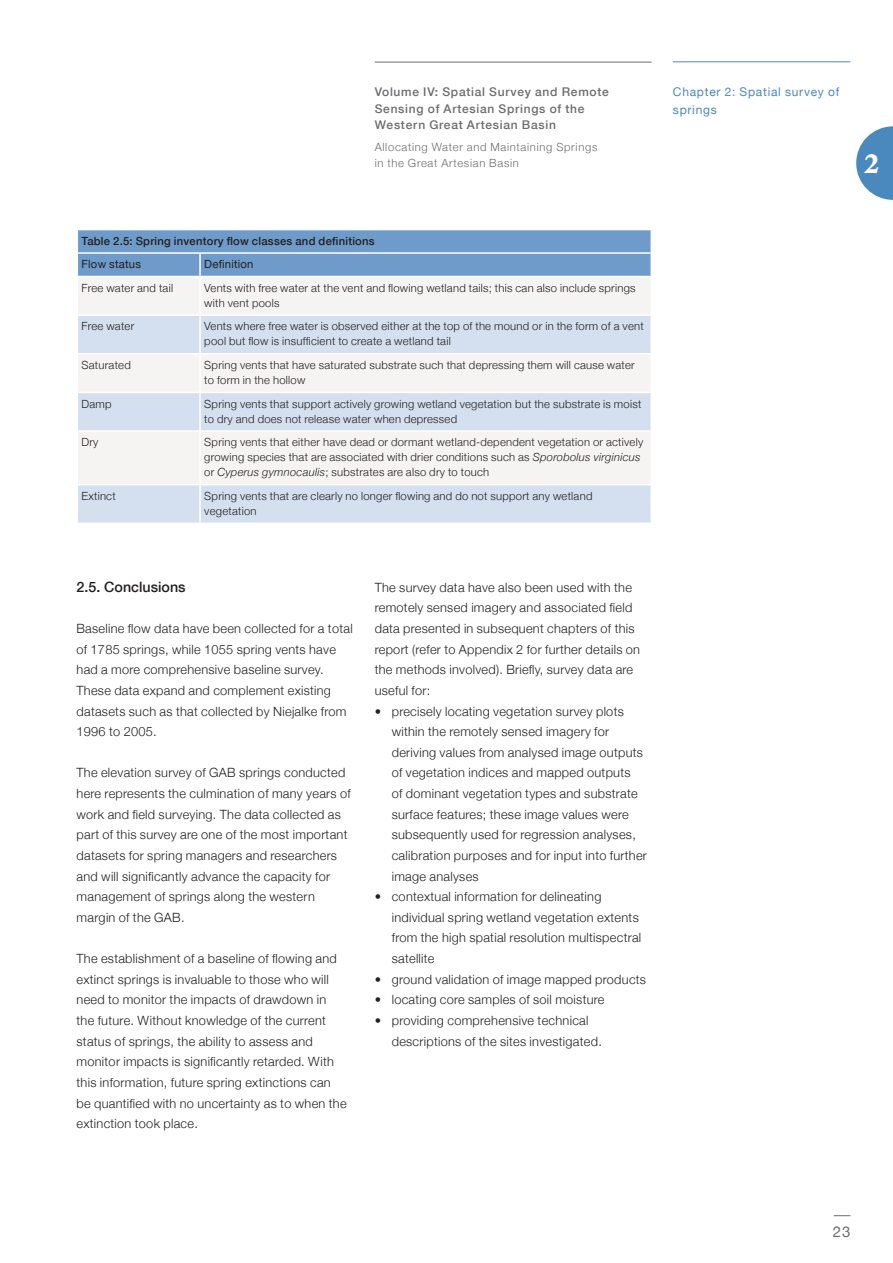
<style>
.page{position:relative;width:893px;height:1263px;background:#fff}
.page>*{position:absolute;margin:0;border:0;box-sizing:border-box;transform-origin:0 0}
.t1{font:27px "Hoefler Txt Black Alt";color:#fff}
.t2{font:15px "Helvetica Neue";color:#6c6d70}
.Heading_1{font:500 14.25px "Helvetica Neue";color:#231f20}
.Body{font:300 12.75px/20.7px "Helvetica Neue";letter-spacing:.02em;color:#231f20}
.Body_-_prelist{font:300 12.75px/20.7px "Helvetica Neue";letter-spacing:.02em;color:#231f20}
.t3{font:500 12px/16.2px "Helvetica Neue";letter-spacing:.06em;color:#6c6d70}
.t4{font:12px/17.7px "Helvetica Neue";letter-spacing:.06em;color:#4a89be}
.Table_body{font:300 11.25px/15px "Helvetica Neue";letter-spacing:.02em;color:#231f20}
.t5{font:300 11.25px/16.2px "Helvetica Neue";letter-spacing:.06em;color:#6c6d70}
.Table_heading1{font:500 11.25px "Helvetica Neue";letter-spacing:.02em;color:#231f20}
.Table_heading2{font:11.25px "Helvetica Neue";letter-spacing:.02em;color:#231f20}
.s1{font-style:italic}
</style>
<div class="page">
<div style="left:78px;top:278px;width:572px;height:36px;background:#f6f4f2"></div>
<svg style="left:78px;top:316px;width:572px;height:207px;fill:#d4e0ef"></svg>
<hr style="left:199px;top:277px;width:2px;height:37px;background:#fff">
<hr style="left:199px;top:316px;width:2px;height:37px;background:#fff">
<hr style="left:78px;top:353px;width:122px;height:1px;background:#fff">
<hr style="left:200px;top:353px;width:450px;height:1px;background:#fff">
<hr style="left:199px;top:354px;width:2px;height:38px;background:#fff">
<hr style="left:78px;top:392px;width:122px;height:1px;background:#fff">
<hr style="left:200px;top:392px;width:450px;height:1px;background:#fff">
<hr style="left:199px;top:393px;width:2px;height:37px;background:#fff">
<hr style="left:78px;top:430px;width:122px;height:2px;background:#fff">
<hr style="left:200px;top:430px;width:450px;height:2px;background:#fff">
<hr style="left:199px;top:432px;width:2px;height:52px;background:#fff">
<hr style="left:78px;top:484px;width:122px;height:1px;background:#fff">
<hr style="left:200px;top:484px;width:450px;height:1px;background:#fff">
<hr style="left:199px;top:485px;width:2px;height:38px;background:#fff">
<div style="left:77px;top:230px;width:574px;height:46px;background:#6e9bc9"></div>
<hr style="left:650px;top:230px;width:2px;height:23px;background:#fff">
<hr style="left:78px;top:252px;width:122px;height:2px;background:#fff">
<hr style="left:200px;top:252px;width:450px;height:2px;background:#fff">
<hr style="left:375px;top:62px;width:277px;height:1px;background:#6c6d70">
<svg style="left:834px;top:1215px;width:16px;height:1px"></svg>
<svg style="left:856px;top:126px;width:37px;height:74px"></svg>
<hr style="left:673px;top:61px;width:177px;height:1px;background:#4a89be">
<p class="t3" style="left:375px;top:84px;width:236px">Volume IV: Spatial Survey and Remote<br>Sensing of Artesian Springs of the<br>Western Great Artesian Basin</p>
<p class="t5" style="left:375px;top:139px;width:224px">Allocating Water and Maintaining Springs in the Great Artesian Basin</p>
<p class="Table_heading1" style="left:82px;top:234px;width:295px">Table 2.5: Spring inventory flow classes and definitions</p>
<p class="Table_heading2" style="left:82px;top:257px;width:61px">Flow status</p>
<p class="Table_heading2" style="left:204px;top:257px;width:51px">Definition</p>
<p class="Table_body" style="left:82px;top:280px;width:93px">Free water and tail</p>
<p class="Table_body" style="left:204px;top:280px;width:433px">Vents with free water at the vent and flowing wetland tails; this can also include springs with vent pools</p>
<p class="Table_body" style="left:82px;top:318px;width:54px">Free water</p>
<p class="Table_body" style="left:204px;top:318px;width:441px">Vents where free water is observed either at the top of the mound or in the form of a vent pool but flow is insufficient to create a wetland tail</p>
<p class="Table_body" style="left:82px;top:357px;width:51px">Saturated</p>
<p class="Table_body" style="left:204px;top:357px;width:432px">Spring vents that have saturated substrate such that depressing them will cause water to form in the hollow</p>
<p class="Table_body" style="left:82px;top:396px;width:32px">Damp</p>
<p class="Table_body" style="left:204px;top:396px;width:439px">Spring vents that support actively growing wetland vegetation but the substrate is moist to dry and does not release water when depressed</p>
<p class="Table_body" style="left:82px;top:434px;width:18px">Dry</p>
<p class="Table_body" style="left:204px;top:434px;width:440px">Spring vents that either have dead or dormant wetland-dependent vegetation or actively growing species that are associated with drier conditions such as <span class="s1">Sporobolus virginicus </span>or <span class="s1">Cyperus gymnocaulis</span>; substrates are also dry to touch</p>
<p class="Table_body" style="left:82px;top:488px;width:36px">Extinct</p>
<p class="Table_body" style="left:204px;top:488px;width:390px">Spring vents that are clearly no longer flowing and do not support any wetland vegetation</p>
<p class="Heading_1" style="left:77px;top:578px;width:111px">2.5. Conclusions</p>
<p class="Body" style="left:77px;top:618px;width:278px">Baseline flow data have been collected for a total of 1785 springs, while 1055 spring vents have had a more comprehensive baseline survey.<br>These data expand and complement existing datasets such as that collected by Niejalke from 1996 to 2005.</p>
<p class="Body" style="left:77px;top:762px;width:276px">The elevation survey of GAB springs conducted here represents the culmination of many years of work and field surveying. The data collected as part of this survey are one of the most important datasets for spring managers and researchers and will significantly advance the capacity for management of springs along the western margin of the GAB.</p>
<p class="Body" style="left:77px;top:948px;width:272px">The establishment of a baseline of flowing and extinct springs is invaluable to those who will need to monitor the impacts of drawdown in the future. Without knowledge of the current status of springs, the ability to assess and monitor impacts is significantly retarded. With this information, future spring extinctions can be quantified with no uncertainty as to when the extinction took place.</p>
<p class="Body_-_prelist" style="left:375px;top:577px;width:267px">The survey data have also been used with the remotely sensed imagery and associated field data presented in subsequent chapters of this report (refer to Appendix 2 for further details on the methods involved). Briefly, survey data are useful for:</p>
<p class="Body" style="left:392px;top:700px;width:257px;text-indent:-17px">• precisely locating vegetation survey plots within the remotely sensed imagery for deriving values from analysed image outputs of vegetation indices and mapped outputs<br>of dominant vegetation types and substrate surface features; these image values were subsequently used for regression analyses, calibration purposes and for input into further image analyses</p>
<p class="Body" style="left:392px;top:886px;width:251px;text-indent:-17px">• contextual information for delineating individual spring wetland vegetation extents from the high spatial resolution multispectral satellite</p>
<p class="Body" style="left:375px;top:968px;width:273px">• ground validation of image mapped products</p>
<p class="Body" style="left:375px;top:989px;width:231px">• locating core samples of soil moisture</p>
<p class="Body" style="left:392px;top:1010px;width:212px;text-indent:-17px">• providing comprehensive technical descriptions of the sites investigated.</p>
<p class="t4" style="left:673px;top:83px;width:168px">Chapter 2: Spatial survey of springs</p>
<h1 class="t1" style="left:863px;top:147px;width:18px">2</h1>
<p class="t2" style="left:833px;top:1222px;width:19px">23</p>
</div>
